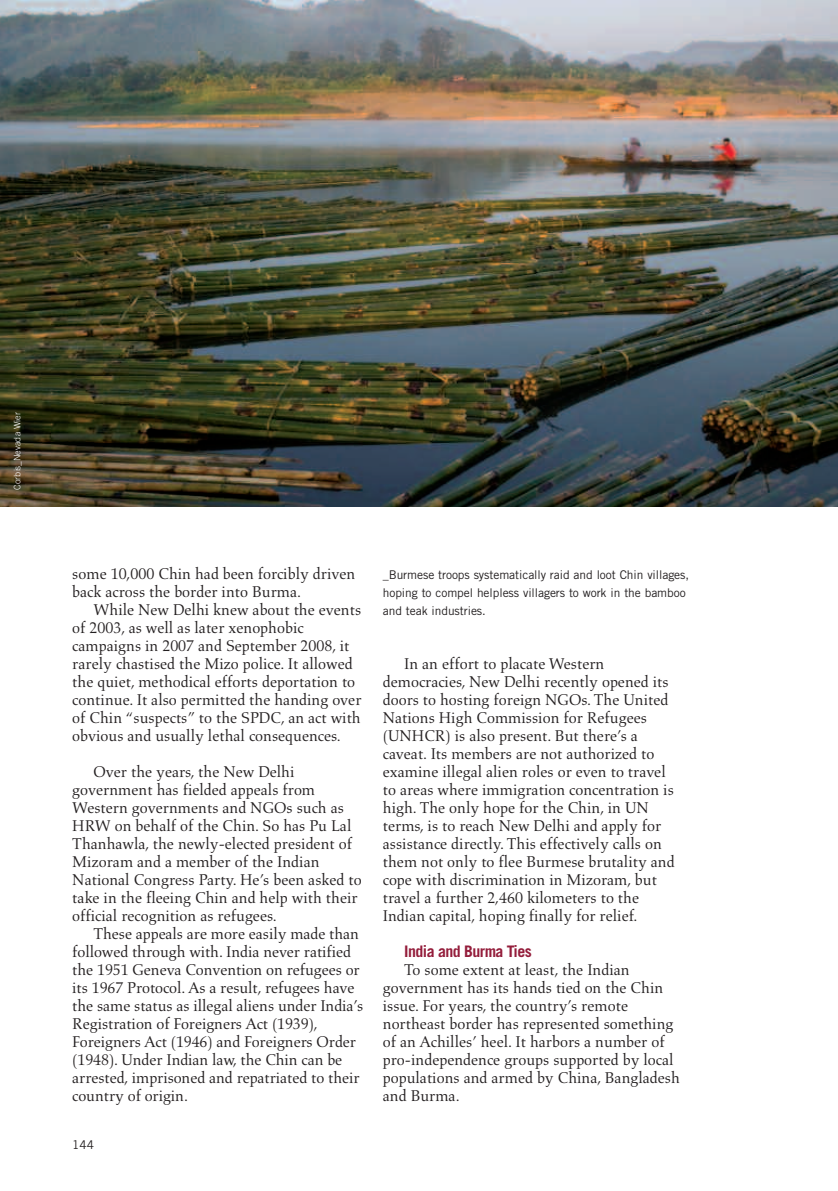
<style>
.page{position:relative;width:838px;height:1191px;background:#fff}
.page>*{position:absolute;margin:0;border:0;box-sizing:border-box;transform-origin:0 0}
.t1{font:15.9px/18px "Aldus";color:#231f20}
.t2{font:700 15.9px "Trade Gothic";letter-spacing:-.035em;color:#941d3b}
.t3{font:12px/18px "Trade Gothic";letter-spacing:-.005em;color:#231f20}
.t4{font:300 9px "Trade Gothic";color:#fff}
</style>
<div class="page">
<img style="left:0;top:0;width:838px;height:507px">
<p class="t4" style="left:14px;top:489px;width:79px;rotate:-90deg">Corbis_Nevada Wier</p>
<p class="t1" style="left:72px;top:565px;width:284px">some 10,000 Chin had been forcibly driven back across the border into Burma.</p>
<p class="t1" style="left:72px;top:601px;width:291px;text-indent:21px">While New Delhi knew about the events of 2003, as well as later xenophobic campaigns in 2007 and September 2008, it rarely chastised the Mizo police. It allowed the quiet, methodical efforts deportation to continue. It also permitted the handing over of Chin “suspects” to the SPDC, an act with obvious and usually lethal consequences.</p>
<p class="t1" style="left:72px;top:763px;width:291px;text-indent:21px">Over the years, the New Delhi government has fielded appeals from Western governments and NGOs such as HRW on behalf of the Chin. So has Pu Lal Thanhawla, the newly-elected president of Mizoram and a member of the Indian National Congress Party. He’s been asked to take in the fleeing Chin and help with their official recognition as refugees.</p>
<p class="t1" style="left:72px;top:925px;width:292px;text-indent:21px">These appeals are more easily made than followed through with. India never ratified the 1951 Geneva Convention on refugees or its 1967 Protocol. As a result, refugees have the same status as illegal aliens under India’s Registration of Foreigners Act (1939), Foreigners Act (1946) and Foreigners Order (1948). Under Indian law, the Chin can be arrested, imprisoned and repatriated to their country of origin.</p>
<p class="t3" style="left:72px;top:1136px;width:23px">144</p>
<p class="t3" style="left:383px;top:566px;width:308px">_Burmese troops systematically raid and loot Chin villages, hoping to compel helpless villagers to work in the bamboo and teak industries.</p>
<p class="t1" style="left:383px;top:655px;width:293px;text-indent:21px">In an effort to placate Western democracies, New Delhi recently opened its doors to hosting foreign NGOs. The United Nations High Commission for Refugees (UNHCR) is also present. But there’s a caveat. Its members are not authorized to examine illegal alien roles or even to travel to areas where immigration concentration is high. The only hope for the Chin, in UN terms, is to reach New Delhi and apply for assistance directly. This effectively calls on them not only to flee Burmese brutality and cope with discrimination in Mizoram, but travel a further 2,460 kilometers to the Indian capital, hoping finally for relief.</p>
<p class="t2" style="left:404px;top:945px;width:129px">India and Burma Ties</p>
<p class="t1" style="left:383px;top:961px;width:299px;text-indent:21px">To some extent at least, the Indian government has its hands tied on the Chin issue. For years, the country’s remote northeast border has represented something of an Achilles’ heel. It harbors a number of pro-independence groups supported by local populations and armed by China, Bangladesh and Burma.</p>
</div>
